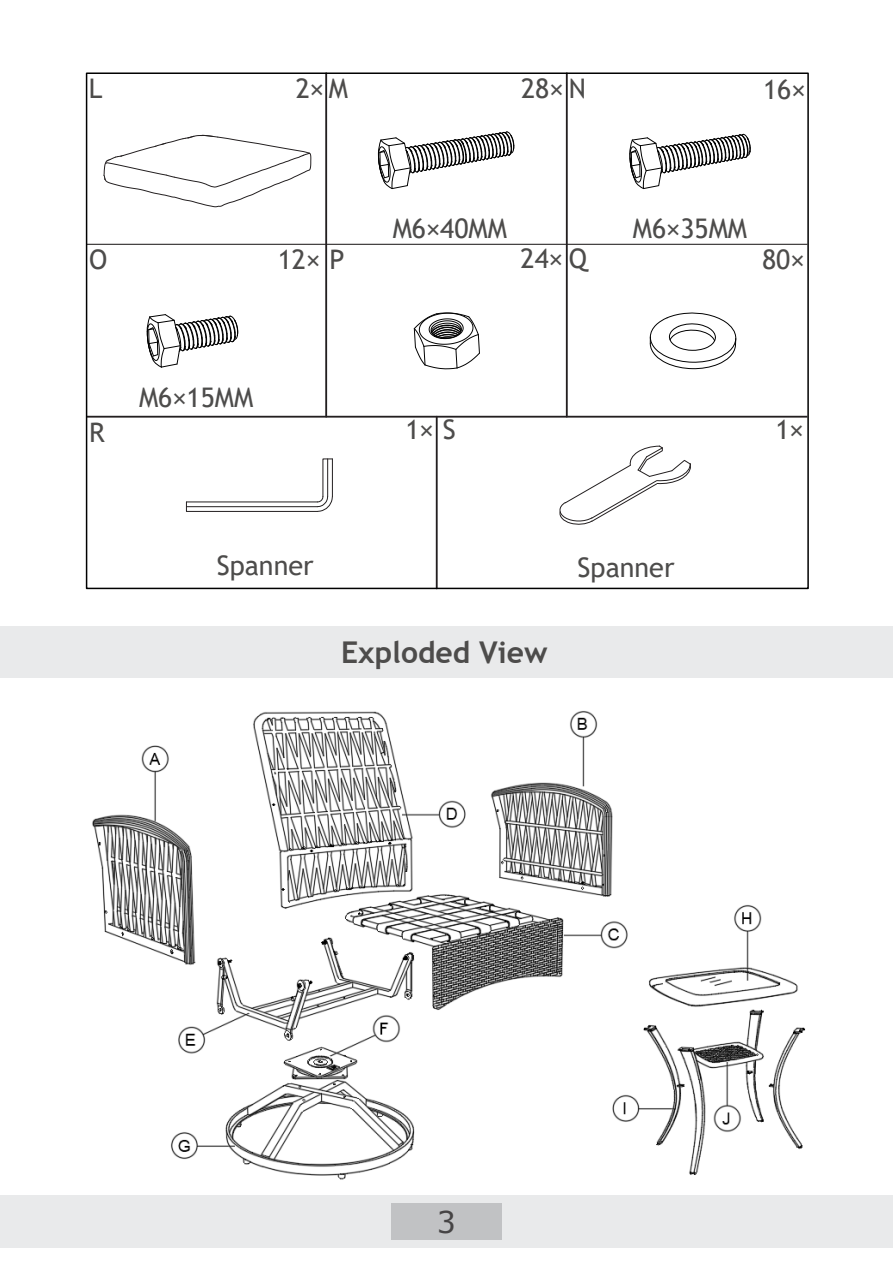
<style>
.page{position:relative;width:893px;height:1263px;background:#fff}
.page>*{position:absolute;margin:0;border:0;box-sizing:border-box;transform-origin:0 0}
.t1{font:700 30px "Trebuchet MS";color:#4d4c4b}
.t2{font:30px "Verdana";color:#464445}
.t3{font:27px "Trebuchet MS";color:#4d4c4b}
</style>
<div class="page">
<div style="left:0;top:1195px;width:893px;height:53px;background:#e9eaeb"></div>
<div style="left:391px;top:1203px;width:110px;height:36px;background:#c1c2c4"></div>
<hr style="left:87px;top:244px;width:720px;height:1px;background:#231f20">
<hr style="left:87px;top:416px;width:720px;height:2px;background:#231f20">
<hr style="left:325px;top:73px;width:2px;height:344px;background:#231f20">
<hr style="left:436px;top:417px;width:2px;height:171px;background:#231f20">
<hr style="left:566px;top:73px;width:2px;height:344px;background:#231f20">
<svg style="left:146px;top:314px;width:92px;height:54px"></svg>
<svg style="left:378px;top:131px;width:137px;height:58px"></svg>
<svg style="left:629px;top:134px;width:122px;height:55px"></svg>
<svg style="left:649px;top:312px;width:87px;height:57px"></svg>
<svg style="left:413px;top:312px;width:67px;height:58px"></svg>
<svg style="left:559px;top:445px;width:132px;height:80px"></svg>
<svg style="left:186px;top:458px;width:147px;height:54px"></svg>
<div style="left:0;top:626px;width:893px;height:51px;background:#e9eaeb"></div>
<svg style="left:103px;top:135px;width:209px;height:73px"></svg>
<img style="left:92px;top:711px;width:714px;height:469px">
<p class="t3" style="left:89px;top:72px;width:15px">L</p>
<p class="t3" style="left:296px;top:72px;width:54px">2×M</p>
<p class="t3" style="left:521px;top:72px;width:67px">28× N</p>
<p class="t3" style="left:393px;top:212px;width:116px">M6×40MM</p>
<p class="t3" style="left:763px;top:72px;width:44px">16×</p>
<p class="t3" style="left:633px;top:212px;width:116px">M6×35MM</p>
<p class="t3" style="left:89px;top:242px;width:20px">O</p>
<p class="t3" style="left:278px;top:242px;width:68px">12× P</p>
<p class="t3" style="left:521px;top:241px;width:68px">24× Q</p>
<p class="t3" style="left:762px;top:242px;width:44px">80×</p>
<p class="t3" style="left:139px;top:380px;width:116px">M6×15MM</p>
<p class="t3" style="left:89px;top:416px;width:17px">R</p>
<p class="t3" style="left:405px;top:413px;width:52px">1× S</p>
<p class="t3" style="left:775px;top:413px;width:30px">1×</p>
<p class="t3" style="left:217px;top:548px;width:98px">Spanner</p>
<p class="t3" style="left:578px;top:550px;width:98px">Spanner</p>
<p class="t1" style="left:341px;top:633px;width:208px">Exploded View</p>
<p class="t2" style="left:437px;top:1201px;width:21px">3</p>
</div>
